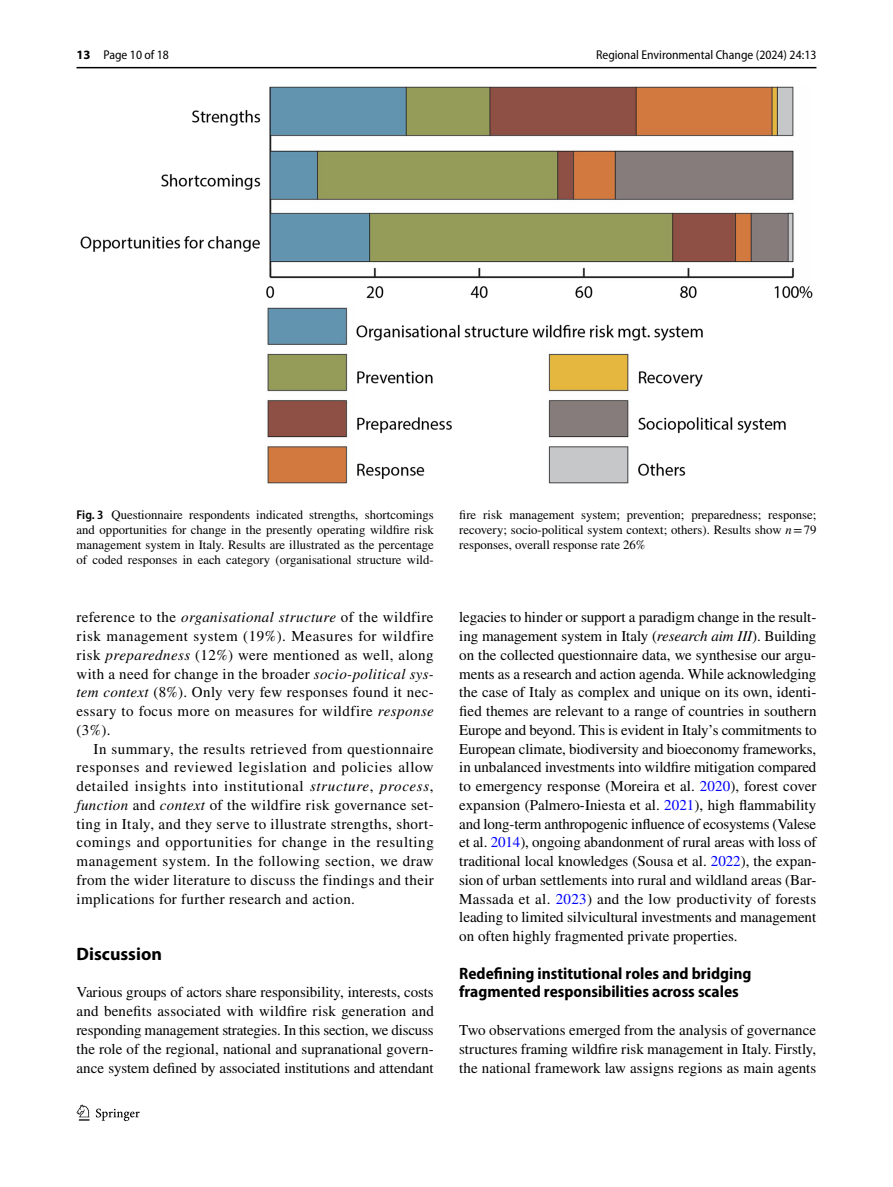
<style>
.page{position:relative;width:893px;height:1187px;background:#fff}
.page>*{position:absolute;margin:0;border:0;box-sizing:border-box;transform-origin:0 0}
.t1{font:700 18px "Myriad Pro";color:#000}
.t2{font:700 semi-condensed 16.5px/18.8px "Myriad Pro";color:#000}
.t3{font:15px/18.8px "STIX";letter-spacing:.005em;color:#000;text-align:justify}
.t4{font:12.75px/15px "STIX";color:#000;text-align:justify}
.t5{font:semi-condensed 12.75px "Myriad Pro";color:#000}
.s1{font-weight:700;font-stretch:normal}
.s2{font-family:"Myriad Pro";font-weight:600;font-stretch:semi-condensed}
.s3{font-style:italic}
.s4{color:#00f}
</style>
<div class="page">
<hr style="left:77px;top:67px;width:739px;height:1px;background:#000">
<svg style="left:77px;top:1104px;width:12px;height:16px"></svg>
<svg style="left:96px;top:1108px;width:44px;height:12px"></svg>
<img style="left:81px;top:87px;width:731px;height:397px">
<p class="t5" style="left:77px;top:48px;width:94px"><span class="s1">13</span> Page 10 of 18</p>
<p class="t5" style="left:596px;top:48px;width:222px">Regional Environmental Change (2024) 24:13</p>
<p class="t4" style="left:77px;top:508px;width:359px"><span class="s2">Fig. 3</span> Questionnaire respondents indicated strengths, shortcomings and opportunities for change in the presently operating wildfire risk management system in Italy. Results are illustrated as the percentage of coded responses in each category (organisational structure wild-</p>
<p class="t4" style="left:459px;top:508px;width:359px">fire risk management system; prevention; preparedness; response; recovery; socio-political system context; others). Results show <span class="s3">n</span>=79 responses, overall response rate 26%</p>
<p class="t3" style="left:77px;top:608px;width:359px">reference to the <span class="s3">organisational structure</span> of the wildfire risk management system (19%). Measures for wildfire risk <span class="s3">preparedness</span> (12%) were mentioned as well, along with a need for change in the broader <span class="s3">socio-political sys&shy;tem context</span> (8%). Only very few responses found it nec&shy;essary to focus more on measures for wildfire <span class="s3">response </span>(3%).</p>
<p class="t3" style="left:77px;top:740px;width:359px;text-indent:17px">In summary, the results retrieved from questionnaire responses and reviewed legislation and policies allow detailed insights into institutional <span class="s3">structure</span>, <span class="s3">process</span>, <span class="s3">function</span> and <span class="s3">context</span> of the wildfire risk governance set&shy;ting in Italy, and they serve to illustrate strengths, short&shy;comings and opportunities for change in the resulting management system. In the following section, we draw from the wider literature to discuss the findings and their implications for further research and action.</p>
<p class="t1" style="left:77px;top:942px;width:87px">Discussion</p>
<p class="t3" style="left:77px;top:983px;width:359px">Various groups of actors share responsibility, interests, costs and benefits associated with wildfire risk generation and responding management strategies. In this section, we discuss the role of the regional, national and supranational govern&shy;ance system defined by associated institutions and attendant</p>
<p class="t3" style="left:459px;top:608px;width:359px">legacies to hinder or support a paradigm change in the result&shy;ing management system in Italy (<span class="s3">research aim III</span>). Building on the collected questionnaire data, we synthesise our argu&shy;ments as a research and action agenda. While acknowledging the case of Italy as complex and unique on its own, identi&shy;fied themes are relevant to a range of countries in southern Europe and beyond. This is evident in Italy’s commitments to European climate, biodiversity and bioeconomy frameworks, in unbalanced investments into wildfire mitigation compared to emergency response (Moreira et al. <span class="s4">2020</span>), forest cover expansion (Palmero-Iniesta et al. <span class="s4">2021</span>), high flammability and long-term anthropogenic influence of ecosystems (Valese et al. <span class="s4">2014</span>), ongoing abandonment of rural areas with loss of traditional local knowledges (Sousa et al. <span class="s4">2022</span>), the expan&shy;sion of urban settlements into rural and wildland areas (Bar-Massada et al. <span class="s4">2023</span>) and the low productivity of forests leading to limited silvicultural investments and management on often highly fragmented private properties.</p>
<p class="t2" style="left:459px;top:963px;width:294px">Redefining institutional roles and bridging fragmented responsibilities across scales</p>
<p class="t3" style="left:459px;top:1021px;width:359px">Two observations emerged from the analysis of governance structures framing wildfire risk management in Italy. Firstly, the national framework law assigns regions as main agents</p>
</div>
